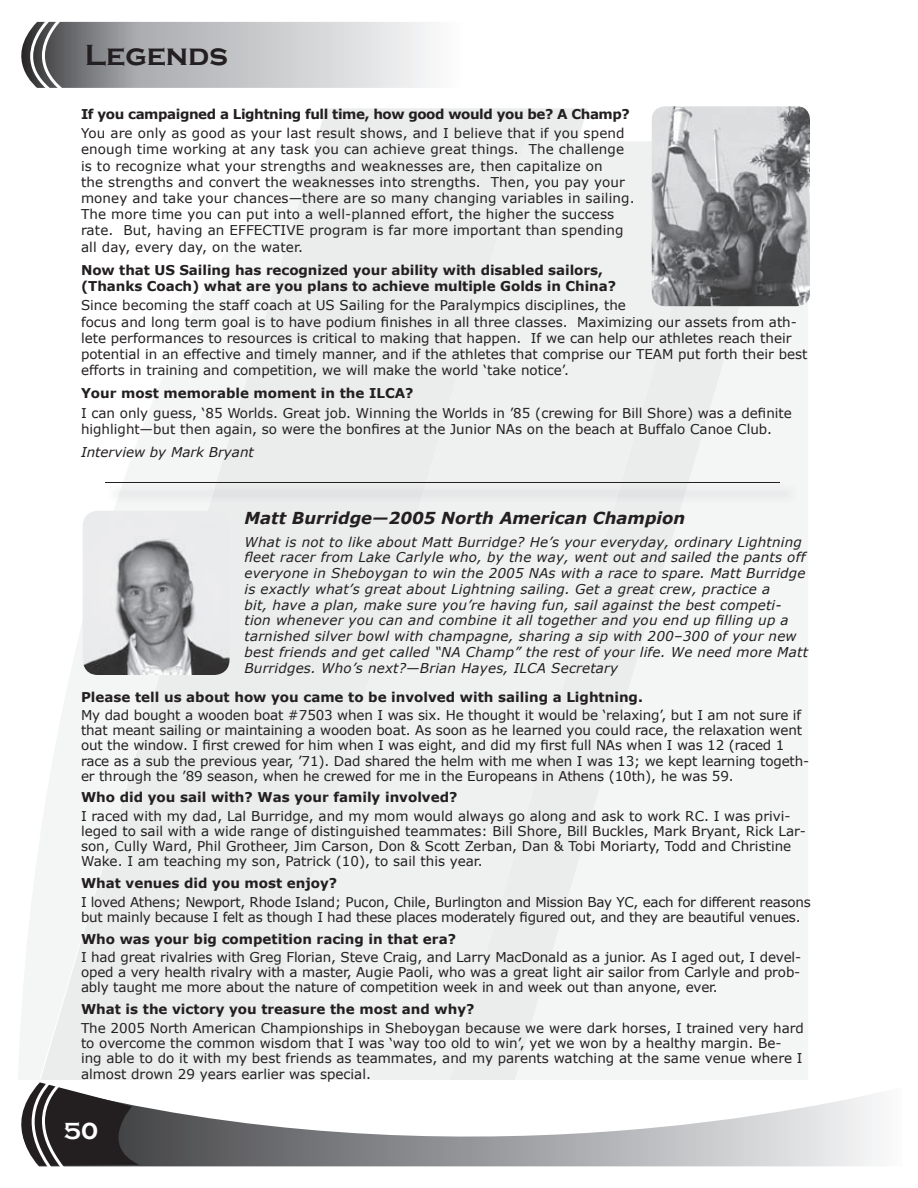
<style>
.page{position:relative;width:918px;height:1188px;background:#fff}
.page>*{position:absolute;margin:0;border:0;box-sizing:border-box;transform-origin:0 0}
.t1{font:700 30px "Copperplate Gothic";color:#231f20}
.t2{font:700 24px "Copperplate Gothic";color:#fff}
.t3{font:italic 700 16.5px "Verdana";color:#231f20}
.t4{font:13.5px/16.2px "Verdana";color:#231f20}
.t5{font:italic 13.5px/15.8px "Verdana";letter-spacing:.015em;color:#231f20}
.t6{font:700 13.5px/16.2px "Verdana";color:#231f20}
.t7{font:13.5px/15.1px "Verdana";letter-spacing:-.02em;color:#231f20}
.t8{font:700 13.5px "Verdana";letter-spacing:-.03em;color:#231f20}
</style>
<div class="page">
<div style="left:787px;top:301px;width:21px;height:779px;background:#f4f5f5"></div>
<div style="left:316px;top:108px;width:271px;height:33px;background:#ebecec"></div>
<div style="left:313px;top:141px;width:339px;height:939px;background:#ebecec"></div>
<svg style="left:18px;top:152px;width:296px;height:928px"></svg>
<div style="left:450px;top:142px;width:337px;height:938px;background:#eff0f0"></div>
<svg style="left:139px;top:1093px;width:738px;height:74px"></svg>
<svg style="left:21px;top:1082px;width:118px;height:85px"></svg>
<svg style="left:21px;top:21px;width:409px;height:67px;background:#b9babc"></svg>
<img style="left:108px;top:484px;width:8px;height:19px">
<div style="left:688px;top:484px;width:109px;height:19px;background:#eff0f0"></div>
<div style="left:216px;top:484px;width:204px;height:19px;background:#e6e7e8"></div>
<div style="left:420px;top:484px;width:195px;height:19px;background:#ebebec"></div>
<div style="left:116px;top:484px;width:100px;height:19px;background:#eff0f0"></div>
<img style="left:615px;top:484px;width:73px;height:19px">
<hr style="left:105px;top:482px;width:675px;height:1px;background:#231f20">
<img style="left:652px;top:106px;width:158px;height:200px;border-radius:13px">
<img style="left:83px;top:511px;width:147px;height:164px;border-radius:15px">
<h1 class="t1" style="left:85px;top:39px;width:144px">Legends</h1>
<p class="t8" style="left:81px;top:105px;width:550px">If you campaigned a Lightning full time, how good would you be? A Champ?</p>
<p class="t4" style="left:81px;top:125px;width:555px">You are only as good as your last result shows, and I believe that if you spend enough time working at any task you can achieve great things. The challenge is to recognize what your strengths and weaknesses are, then capitalize on<br>the strengths and convert the weaknesses into strengths. Then, you pay your money and take your chances—there are so many changing variables in sailing.<br>The more time you can put into a well-planned effort, the higher the success rate. But, having an EFFECTIVE program is far more important than spending all day, every day, on the water.</p>
<p class="t6" style="left:81px;top:261px;width:537px">Now that US Sailing has recognized your ability with disabled sailors, (Thanks Coach) what are you plans to achieve multiple Golds in China?</p>
<p class="t4" style="left:81px;top:297px;width:728px">Since becoming the staff coach at US Sailing for the Paralympics disciplines, the<br>focus and long term goal is to have podium finishes in all three classes. Maximizing our assets from ath&shy;lete performances to resources is critical to making that happen. If we can help our athletes reach their potential in an effective and timely manner, and if the athletes that comprise our TEAM put forth their best efforts in training and competition, we will make the world ‘take notice’.</p>
<p class="t6" style="left:81px;top:385px;width:334px">Your most memorable moment in the ILCA?</p>
<p class="t4" style="left:81px;top:404px;width:713px">I can only guess, ‘85 Worlds. Great job. Winning the Worlds in ’85 (crewing for Bill Shore) was a definite highlight—but then again, so were the bonfires at the Junior NAs on the beach at Buffalo Canoe Club.</p>
<p class="t5" style="left:81px;top:444px;width:174px">Interview by Mark Bryant</p>
<p class="t3" style="left:245px;top:508px;width:442px">Matt Burridge—2005 North American Champion</p>
<p class="t5" style="left:245px;top:533px;width:565px">What is not to like about Matt Burridge? He’s your everyday, ordinary Lightning fleet racer from Lake Carlyle who, by the way, went out and sailed the pants off everyone in Sheboygan to win the 2005 NAs with a race to spare. Matt Burridge is exactly what’s great about Lightning sailing. Get a great crew, practice a<br>bit, have a plan, make sure you’re having fun, sail against the best competi&shy;tion whenever you can and combine it all together and you end up filling up a tarnished silver bowl with champagne, sharing a sip with 200–300 of your new best friends and get called “NA Champ” the rest of your life. We need more Matt Burridges. Who’s next?—Brian Hayes, ILCA Secretary</p>
<p class="t6" style="left:81px;top:688px;width:563px">Please tell us about how you came to be involved with sailing a Lightning.</p>
<p class="t4" style="left:81px;top:707px;width:730px;line-height:15.1px">My dad bought a wooden boat #7503 when I was six. He thought it would be ‘relaxing’, but I am not sure if that meant sailing or maintaining a wooden boat. As soon as he learned you could race, the relaxation went out the window. I first crewed for him when I was eight, and did my first full NAs when I was 12 (raced 1 race as a sub the previous year, ’71). Dad shared the helm with me when I was 13; we kept learning togeth&shy;er through the ’89 season, when he crewed for me in the Europeans in Athens (10th), he was 59.</p>
<p class="t6" style="left:81px;top:789px;width:378px">Who did you sail with? Was your family involved?</p>
<p class="t4" style="left:81px;top:808px;width:726px;line-height:15.1px">I raced with my dad, Lal Burridge, and my mom would always go along and ask to work RC. I was privi&shy;leged to sail with a wide range of distinguished teammates: Bill Shore, Bill Buckles, Mark Bryant, Rick Lar&shy;son, Cully Ward, Phil Grotheer, Jim Carson, Don &amp; Scott Zerban, Dan &amp; Tobi Moriarty, Todd and Christine Wake. I am teaching my son, Patrick (10), to sail this year.</p>
<p class="t6" style="left:81px;top:875px;width:258px">What venues did you most enjoy?</p>
<p class="t7" style="left:81px;top:894px;width:731px">I loved Athens; Newport, Rhode Island; Pucon, Chile, Burlington and Mission Bay YC, each for different reasons but mainly because I felt as though I had these places moderately figured out, and they are beautiful venues.</p>
<p class="t6" style="left:81px;top:930px;width:377px">Who was your big competition racing in that era?</p>
<p class="t4" style="left:81px;top:949px;width:722px;line-height:15.1px;text-align:justify">I had great rivalries with Greg Florian, Steve Craig, and Larry MacDonald as a junior. As I aged out, I devel&shy;oped a very health rivalry with a master, Augie Paoli, who was a great light air sailor from Carlyle and prob&shy;ably taught me more about the nature of competition week in and week out than anyone, ever.</p>
<p class="t6" style="left:81px;top:1001px;width:395px">What is the victory you treasure the most and why?</p>
<p class="t4" style="left:81px;top:1020px;width:725px;line-height:15.3px">The 2005 North American Championships in Sheboygan because we were dark horses, I trained very hard to overcome the common wisdom that I was ‘way too old to win’, yet we won by a healthy margin. Be&shy;ing able to do it with my best friends as teammates, and my parents watching at the same venue where I almost drown 29 years earlier was special.</p>
<h2 class="t2" style="left:64px;top:1120px;width:44px">505050</h2>
</div>
